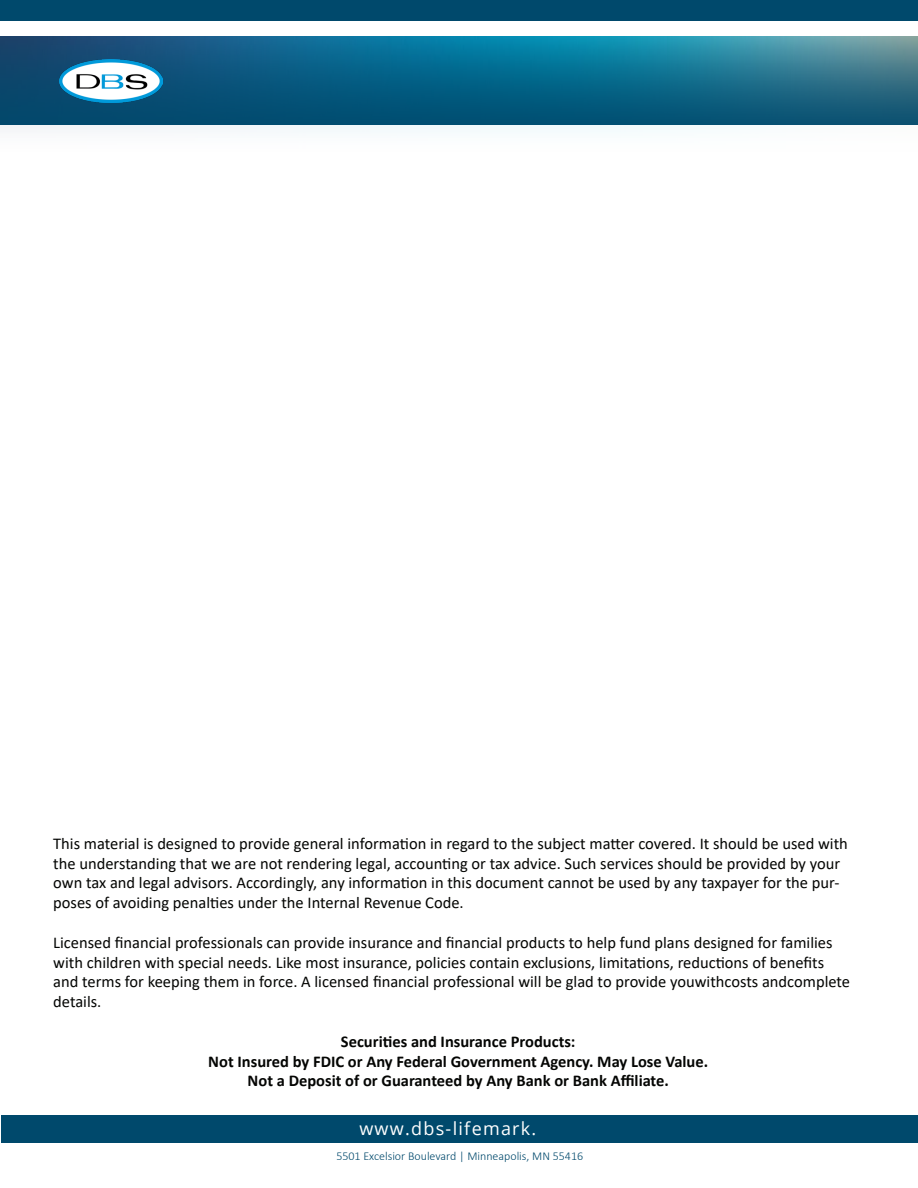
<style>
.page{position:relative;width:918px;height:1188px;background:#fff}
.page>*{position:absolute;margin:0;border:0;box-sizing:border-box;transform-origin:0 0}
.t1{font:18px "Open Sans";letter-spacing:.07em;color:#fff}
.t2{font:16.5px/19.8px "Calibri";color:#040503}
.t3{font:700 16.5px "Calibri";color:#040503}
.t4{font:300 12px "Calibri";color:#00496c}
</style>
<div class="page">
<div style="left:0;top:0;width:918px;height:124px;background:#00496c"></div>
<img style="left:0;top:36px;width:918px;height:96px">
<div style="left:0;top:21px;width:918px;height:15px;background:#fff"></div>
<img style="left:59px;top:59px;width:103px;height:44px">
<div style="left:1px;top:1115px;width:917px;height:28px;background:#00496c"></div>
<p class="t2" style="left:53px;top:833px;width:796px">This material is designed to provide general information in regard to the subject matter covered. It should be used with the understanding that we are not rendering legal, accounting or tax advice. Such services should be provided by your own tax and legal advisors. Accordingly, any information in this document cannot be used by any taxpayer for the pur&shy;poses of avoiding penalties under the Internal Revenue Code.</p>
<p class="t2" style="left:53px;top:932px;width:798px">Licensed financial professionals can provide insurance and financial products to help fund plans designed for families with children with special needs. Like most insurance, policies contain exclusions, limitations, reductions of benefits and terms for keeping them in force. A licensed financial professional will be glad to provide youwithcosts andcomplete details.</p>
<p class="t3" style="left:341px;top:1030px;width:236px">Securities and Insurance Products:</p>
<p class="t3" style="left:208px;top:1050px;width:501px">Not Insured by FDIC or Any Federal Government Agency. May Lose Value.</p>
<p class="t3" style="left:248px;top:1069px;width:423px">Not a Deposit of or Guaranteed by Any Bank or Bank Affiliate.</p>
<p class="t1" style="left:359px;top:1116px;width:179px">www.dbs-lifemark.</p>
<p class="t4" style="left:336px;top:1148px;width:248px">5501 Excelsior Boulevard | Minneapolis, MN 55416</p>
</div>
